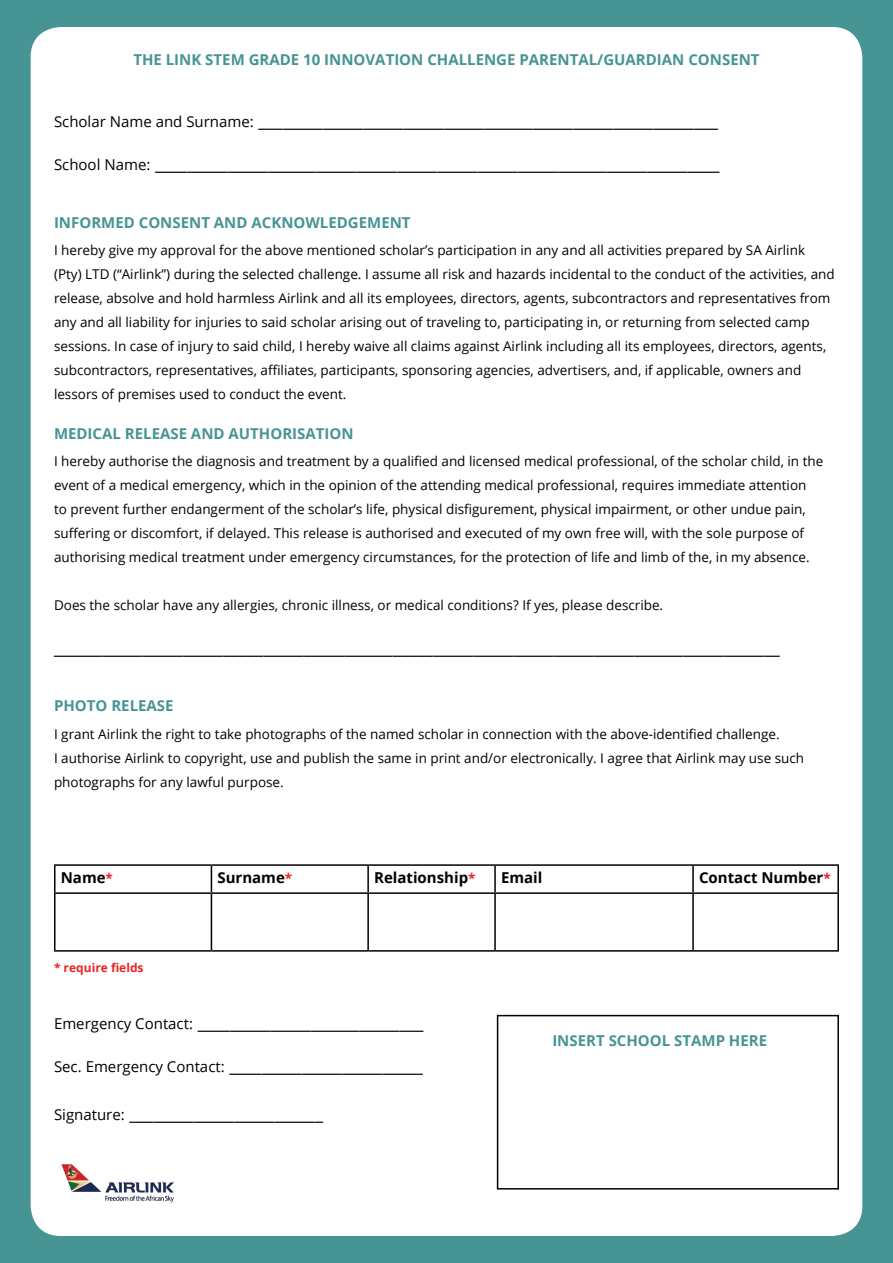
<style>
.page{position:relative;width:893px;height:1263px;background:#479494}
.page>*{position:absolute;margin:0;border:0;box-sizing:border-box;transform-origin:0 0}
.t1{font:18px "Open Sans";color:#000}
.t2{font:700 15px "Open Sans";color:#479494}
.t3{font:700 15px "Open Sans";color:#000}
.t4{font:13.5px/24px "Open Sans";color:#000}
.t5{font:700 12px "Open Sans";color:#ed2124}
.s1{font-size:15px}
.s2{font-size:13.5px;color:#ed2124}
</style>
<div class="page">
<div style="left:31px;top:27px;width:831px;height:1209px;background:#fff;border-radius:30px"></div>
<hr style="left:54px;top:864px;width:157px;height:2px;background:#000">
<hr style="left:54px;top:866px;width:2px;height:26px;background:#000">
<hr style="left:211px;top:864px;width:157px;height:2px;background:#000">
<svg style="left:211px;top:866px;width:1px;height:26px"></svg>
<hr style="left:368px;top:864px;width:127px;height:2px;background:#000">
<hr style="left:367px;top:866px;width:2px;height:26px;background:#000">
<hr style="left:495px;top:864px;width:198px;height:2px;background:#000">
<hr style="left:494px;top:866px;width:2px;height:26px;background:#000">
<hr style="left:693px;top:864px;width:146px;height:2px;background:#000">
<hr style="left:692px;top:866px;width:2px;height:26px;background:#000">
<hr style="left:837px;top:866px;width:2px;height:26px;background:#000">
<hr style="left:54px;top:892px;width:157px;height:2px;background:#000">
<hr style="left:54px;top:894px;width:2px;height:56px;background:#000">
<hr style="left:211px;top:892px;width:157px;height:2px;background:#000">
<hr style="left:211px;top:894px;width:1px;height:56px;background:#000">
<hr style="left:368px;top:892px;width:127px;height:2px;background:#000">
<hr style="left:367px;top:894px;width:2px;height:56px;background:#000">
<hr style="left:495px;top:892px;width:198px;height:2px;background:#000">
<hr style="left:494px;top:894px;width:2px;height:56px;background:#000">
<hr style="left:693px;top:892px;width:146px;height:2px;background:#000">
<hr style="left:692px;top:894px;width:2px;height:56px;background:#000">
<hr style="left:837px;top:894px;width:2px;height:56px;background:#000">
<hr style="left:54px;top:950px;width:157px;height:2px;background:#000">
<hr style="left:211px;top:950px;width:157px;height:2px;background:#000">
<hr style="left:368px;top:950px;width:127px;height:2px;background:#000">
<hr style="left:495px;top:950px;width:198px;height:2px;background:#000">
<hr style="left:693px;top:950px;width:146px;height:2px;background:#000">
<div style="left:497px;top:1015px;width:342px;height:174px;border:2px solid #000"></div>
<img style="left:61px;top:1163px;width:113px;height:40px">
<p class="t2" style="left:133px;top:49px;width:628px">THE LINK STEM GRADE 10 INNOVATION CHALLENGE PARENTAL/GUARDIAN CONSENT</p>
<h1 class="t1" style="left:54px;top:108px;width:666px"><span class="s1">Scholar Name and Surname:</span> _________________________________________________________</h1>
<h1 class="t1" style="left:54px;top:151px;width:667px"><span class="s1">School Name:</span> ______________________________________________________________________</h1>
<p class="t2" style="left:54px;top:211px;width:358px">INFORMED CONSENT AND ACKNOWLEDGEMENT</p>
<p class="t4" style="left:54px;top:238px;width:782px">I hereby give my approval for the above mentioned scholar’s participation in any and all activities prepared by SA Airlink (Pty) LTD (“Airlink”) during the selected challenge. I assume all risk and hazards incidental to the conduct of the activities, and release, absolve and hold harmless Airlink and all its employees, directors, agents, subcontractors and representatives from any and all liability for injuries to said scholar arising out of traveling to, participating in, or returning from selected camp sessions. In case of injury to said child, I hereby waive all claims against Airlink including all its employees, directors, agents, subcontractors, representatives, affiliates, participants, sponsoring agencies, advertisers, and, if applicable, owners and lessors of premises used to conduct the event.</p>
<p class="t2" style="left:54px;top:423px;width:301px">MEDICAL RELEASE AND AUTHORISATION</p>
<p class="t4" style="left:54px;top:449px;width:771px">I hereby authorise the diagnosis and treatment by a qualified and licensed medical professional, of the scholar child, in the event of a medical emergency, which in the opinion of the attending medical professional, requires immediate attention<br>to prevent further endangerment of the scholar’s life, physical disfigurement, physical impairment, or other undue pain, suffering or discomfort, if delayed. This release is authorised and executed of my own free will, with the sole purpose of authorising medical treatment under emergency circumstances, for the protection of life and limb of the, in my absence.</p>
<p class="t4" style="left:54px;top:593px;width:611px">Does the scholar have any allergies, chronic illness, or medical conditions? If yes, please describe.</p>
<h1 class="t1" style="left:54px;top:635px;width:727px">__________________________________________________________________________________________</h1>
<p class="t2" style="left:54px;top:695px;width:121px">PHOTO RELEASE</p>
<p class="t4" style="left:54px;top:721px;width:752px">I grant Airlink the right to take photographs of the named scholar in connection with the above-identified challenge.<br>I authorise Airlink to copyright, use and publish the same in print and/or electronically. I agree that Airlink may use such photographs for any lawful purpose.</p>
<p class="t3" style="left:61px;top:866px;width:54px">Name<span class="s2">*</span></p>
<p class="t3" style="left:217px;top:866px;width:76px">Surname<span class="s2">*</span></p>
<p class="t3" style="left:374px;top:866px;width:103px">Relationship<span class="s2">*</span></p>
<p class="t3" style="left:501px;top:866px;width:43px">Email</p>
<p class="t3" style="left:699px;top:866px;width:133px">Contact Number<span class="s2">*</span></p>
<p class="t5" style="left:54px;top:959px;width:91px">* require fields</p>
<h1 class="t1" style="left:54px;top:1010px;width:371px"><span class="s1">Emergency Contact:</span> ____________________________</h1>
<h1 class="t1" style="left:54px;top:1053px;width:370px"><span class="s1">Sec. Emergency Contact:</span> ________________________</h1>
<h1 class="t1" style="left:54px;top:1101px;width:271px"><span class="s1">Signature:</span> ________________________</h1>
<p class="t2" style="left:552px;top:1030px;width:216px">INSERT SCHOOL STAMP HERE</p>
</div>
